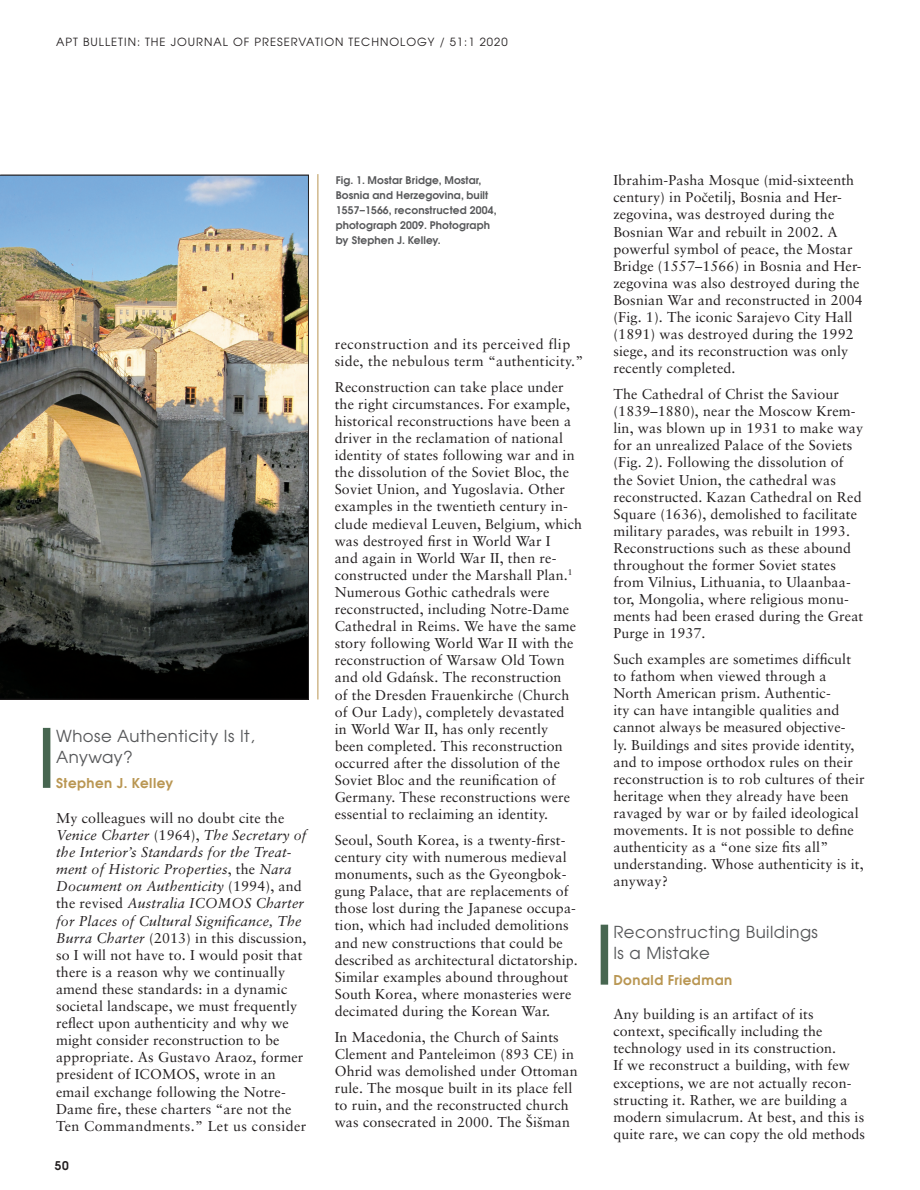
<style>
.page{position:relative;width:920px;height:1190px;background:#fff}
.page>*{position:absolute;margin:0;border:0;box-sizing:border-box;transform-origin:0 0}
.t1{font:16.5px/21px "Avant Garde";letter-spacing:.03em;color:#57585a}
.t2{font:14.25px/17.1px "Sabon";letter-spacing:.01em;color:#231f20}
.t3{font:14.25px/17.1px "Sabon";letter-spacing:.03em;color:#231f20}
.t4{font:600 13.5px "Avant Garde";letter-spacing:.035em;color:#b99652}
.t5{font:13.5px "Sabon";color:#231f20}
.t6{font:600 12px "Avant Garde";color:#231f20}
.t7{font:11.25px "Avant Garde";letter-spacing:.09em;color:#231f20}
.t8{font:600 10.5px/15px "Avant Garde";letter-spacing:.01em;color:#57585a}
.s1{font-style:italic}
</style>
<div class="page">
<div style="left:601px;top:925px;width:7px;height:59px;background:#476650"></div>
<div style="left:43px;top:728px;width:7px;height:60px;background:#476650"></div>
<hr style="left:317px;top:174px;width:1px;height:525px;background:#b99652">
<img style="left:0;top:175px;width:309px;height:524px">
<p class="t7" style="left:56px;top:35px;width:453px">APT BULLETIN: THE JOURNAL OF PRESERVATION TECHNOLOGY / 51:1 2020</p>
<p class="t8" style="left:336px;top:172px;width:163px">Fig. 1. Mostar Bridge, Mostar,<br>Bosnia and Herzegovina, built<br>1557–1566, reconstructed 2004, photograph 2009. Photograph by Stephen J. Kelley.</p>
<p class="t1" style="left:56px;top:725px;width:200px">Whose Authenticity Is It,<br>Anyway?</p>
<p class="t4" style="left:56px;top:774px;width:119px">Stephen J. Kelley</p>
<p class="t2" style="left:56px;top:809px;width:252px">My colleagues will no doubt cite the <span class="s1">Venice Charter</span> (1964), <span class="s1">The Secretary of the Interior’s Standards for the Treat&shy;ment of Historic Properties</span>, the <span class="s1">Nara Document on Authenticity</span> (1994), and the revised <span class="s1">Australia ICOMOS Charter for Places of Cultural Significance, The Burra Charter</span> (2013) in this discussion, so I will not have to. I would posit that there is a reason why we continually amend these standards: in a dynamic societal landscape, we must frequently reflect upon authenticity and why we might consider reconstruction to be appropriate. As Gustavo Araoz, former president of ICOMOS, wrote in an email exchange following the Notre-Dame fire, these charters “are not the Ten Commandments.” Let us consider</p>
<p class="t6" style="left:55px;top:1157px;width:15px">50</p>
<p class="t3" style="left:335px;top:335px;width:250px">reconstruction and its perceived flip side, the nebulous term “authenticity.”</p>
<p class="t2" style="left:335px;top:378px;width:249px">Reconstruction can take place under the right circumstances. For example, historical reconstructions have been a driver in the reclamation of national identity of states following war and in the dissolution of the Soviet Bloc, the Soviet Union, and Yugoslavia. Other examples in the twentieth century in&shy;clude medieval Leuven, Belgium, which was destroyed first in World War I<br>and again in World War II, then re&shy;constructed under the Marshall Plan.<sup>1<br></sup>Numerous Gothic cathedrals were reconstructed, including Notre-Dame Cathedral in Reims. We have the same story following World War II with the reconstruction of Warsaw Old Town and old Gda´nsk. The reconstruction<br>of the Dresden Frauenkirche (Church of Our Lady), completely devastated<br>in World War II, has only recently<br>been completed. This reconstruction occurred after the dissolution of the Soviet Bloc and the reunification of Germany. These reconstructions were essential to reclaiming an identity.</p>
<p class="t2" style="left:335px;top:831px;width:245px">Seoul, South Korea, is a twenty-first&shy;century city with numerous medieval monuments, such as the Gyeongbok&shy;gung Palace, that are replacements of those lost during the Japanese occupa&shy;tion, which had included demolitions and new constructions that could be described as architectural dictatorship.<br>Similar examples abound throughout South Korea, where monasteries were decimated during the Korean War.</p>
<p class="t2" style="left:335px;top:1028px;width:245px">In Macedonia, the Church of Saints Clement and Panteleimon (893 CE) in Ohrid was demolished under Ottoman rule. The mosque built in its place fell to ruin, and the reconstructed church was consecrated in 2000. The Šišman</p>
<p class="t2" style="left:613px;top:172px;width:251px">Ibrahim-Pasha Mosque (mid-sixteenth century) in Pocetilj, Bosnia and Her&shy;zegovina, was destroyed during the Bosnian War and rebuilt in 2002. A powerful symbol of peace, the Mostar Bridge (1557–1566) in Bosnia and Her&shy;zegovina was also destroyed during the Bosnian War and reconstructed in 2004 (Fig. 1). The iconic Sarajevo City Hall (1891) was destroyed during the 1992 siege, and its reconstruction was only recently completed.</p>
<p class="t2" style="left:613px;top:385px;width:251px">The Cathedral of Christ the Saviour (1839–1880), near the Moscow Krem&shy;lin, was blown up in 1931 to make way for an unrealized Palace of the Soviets (Fig. 2). Following the dissolution of the Soviet Union, the cathedral was reconstructed. Kazan Cathedral on Red Square (1636), demolished to facilitate military parades, was rebuilt in 1993.<br>Reconstructions such as these abound throughout the former Soviet states from Vilnius, Lithuania, to Ulaanbaa&shy;tor, Mongolia, where religious monu&shy;ments had been erased during the Great Purge in 1937.</p>
<p class="t2" style="left:613px;top:650px;width:253px">Such examples are sometimes difficult to fathom when viewed through a North American prism. Authentic-<br>ity can have intangible qualities and cannot always be measured objective-<br>ly. Buildings and sites provide identity, and to impose orthodox rules on their reconstruction is to rob cultures of their heritage when they already have been ravaged by war or by failed ideological movements. It is not possible to define authenticity as a “one size fits all” understanding. Whose authenticity is it, anyway?</p>
<p class="t1" style="left:613px;top:921px;width:206px">Reconstructing Buildings<br>Is a Mistake</p>
<p class="t4" style="left:613px;top:971px;width:120px">Donald Friedman</p>
<p class="t2" style="left:613px;top:1005px;width:253px">Any building is an artifact of its context, specifically including the technology used in its construction.<br>If we reconstruct a building, with few exceptions, we are not actually recon&shy;structing it. Rather, we are building a modern simulacrum. At best, and this is quite rare, we can copy the old methods</p>
<p class="t5" style="left:707px;top:198px;width:5px;rotate:-180deg">ˆ</p>
</div>
